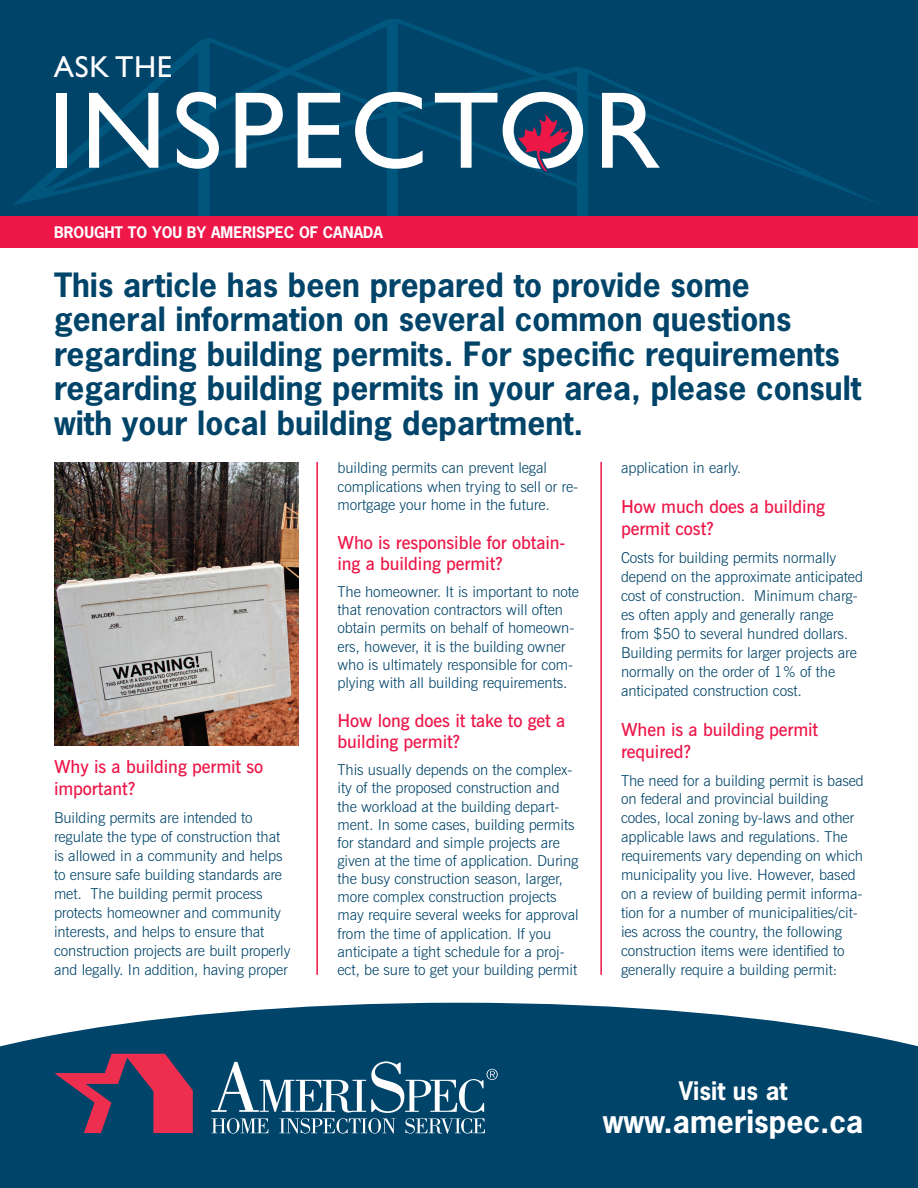
<style>
.page{position:relative;width:918px;height:1188px;background:#fff}
.page>*{position:absolute;margin:0;border:0;box-sizing:border-box;transform-origin:0 0}
.t1{font:109.8px "Gill Sans";letter-spacing:.05em;color:#fff}
.t2{font:700 31.5px/34.5px "News Gothic Std";color:#00446a}
.t3{font:30.45px "Gill Sans";letter-spacing:.02em;color:#fff}
.t4{font:700 30px "News Gothic Std";color:#fff}
.t5{font:700 24px "News Gothic Std";color:#fff}
.t6{font:600 18px/21.1px "News Gothic BT";letter-spacing:-.005em;color:#ed1748}
.t7{font:300 15px/18.1px "News Gothic BT";letter-spacing:-.005em;color:#00446a}
.t8{font:700 15px "News Gothic Std";color:#fff}
</style>
<div class="page">
<div style="left:0;top:0;width:918px;height:237px;background:#00446a"></div>
<svg style="left:0;top:1003px;width:918px;height:185px;background:#165477"></svg>
<svg style="left:13px;top:19px;width:863px;height:197px"></svg>
<svg style="left:518px;top:114px;width:52px;height:61px"></svg>
<div style="left:0;top:216px;width:918px;height:31px;background:#ed1748"></div>
<svg style="left:54px;top:1054px;width:139px;height:79px;background:#6a3a5d"></svg>
<svg style="left:211px;top:1061px;width:287px;height:73px;background:#326987"></svg>
<hr style="left:316px;top:462px;width:2px;height:513px;background:#ed1748">
<hr style="left:600px;top:462px;width:2px;height:513px;background:#ed1748">
<img style="left:54px;top:463px;width:244px;height:282px">
<h3 class="t3" style="left:54px;top:49px;width:120px">ASK THE</h3>
<h1 class="t1" style="left:48px;top:68px;width:613px">INSPECTOR</h1>
<p class="t8" style="left:54px;top:222px;width:330px">BROUGHT TO YOU BY AMERISPEC OF CANADA</p>
<p class="t2" style="left:54px;top:267px;width:809px">This article has been prepared to provide some general information on several common questions regarding building permits. For specific requirements regarding building permits in your area, please consult with your local building department.</p>
<p class="t6" style="left:54px;top:755px;width:211px;line-height:22px">Why is a building permit so important?</p>
<p class="t7" style="left:54px;top:808px;width:238px;line-height:19px">Building permits are intended to regulate the type of construction that is allowed in a community and helps to ensure safe building standards are met. The building permit process protects homeowner and community interests, and helps to ensure that construction projects are built properly and legally. In addition, having proper</p>
<p class="t7" style="left:338px;top:459px;width:242px">building permits can prevent legal complications when trying to sell or re&shy;mortgage your home in the future.</p>
<p class="t6" style="left:338px;top:532px;width:229px">Who is responsible for obtain&shy;ing a building permit?</p>
<p class="t7" style="left:338px;top:583px;width:243px">The homeowner. It is important to note that renovation contractors will often obtain permits on behalf of homeown&shy;ers, however, it is the building owner who is ultimately responsible for com&shy;plying with all building requirements.</p>
<p class="t6" style="left:338px;top:710px;width:229px">How long does it take to get a building permit?</p>
<p class="t7" style="left:338px;top:761px;width:243px">This usually depends on the complex&shy;ity of the proposed construction and the workload at the building depart&shy;ment. In some cases, building permits for standard and simple projects are given at the time of application. During the busy construction season, larger, more complex construction projects may require several weeks for approval from the time of application. If you anticipate a tight schedule for a proj&shy;ect, be sure to get your building permit</p>
<p class="t7" style="left:621px;top:459px;width:122px">application in early.</p>
<p class="t6" style="left:621px;top:496px;width:206px;line-height:21.9px">How much does a building permit cost?</p>
<p class="t7" style="left:621px;top:548px;width:243px;line-height:18.9px">Costs for building permits normally depend on the approximate anticipated cost of construction. Minimum charg&shy;es often apply and generally range from $50 to several hundred dollars.<br>Building permits for larger projects are normally on the order of 1% of the anticipated construction cost.</p>
<p class="t6" style="left:621px;top:718px;width:199px;line-height:21.9px">When is a building permit required?</p>
<p class="t7" style="left:621px;top:771px;width:244px;line-height:18.9px">The need for a building permit is based on federal and provincial building codes, local zoning by-laws and other applicable laws and regulations. The requirements vary depending on which municipality you live. However, based on a review of building permit informa&shy;tion for a number of municipalities/cit&shy;ies across the country, the following construction items were identified to generally require a building permit:</p>
<h3 class="t5" style="left:679px;top:1075px;width:110px">Visit us at</h3>
<h3 class="t4" style="left:603px;top:1102px;width:262px">www.amerispec.ca</h3>
</div>
